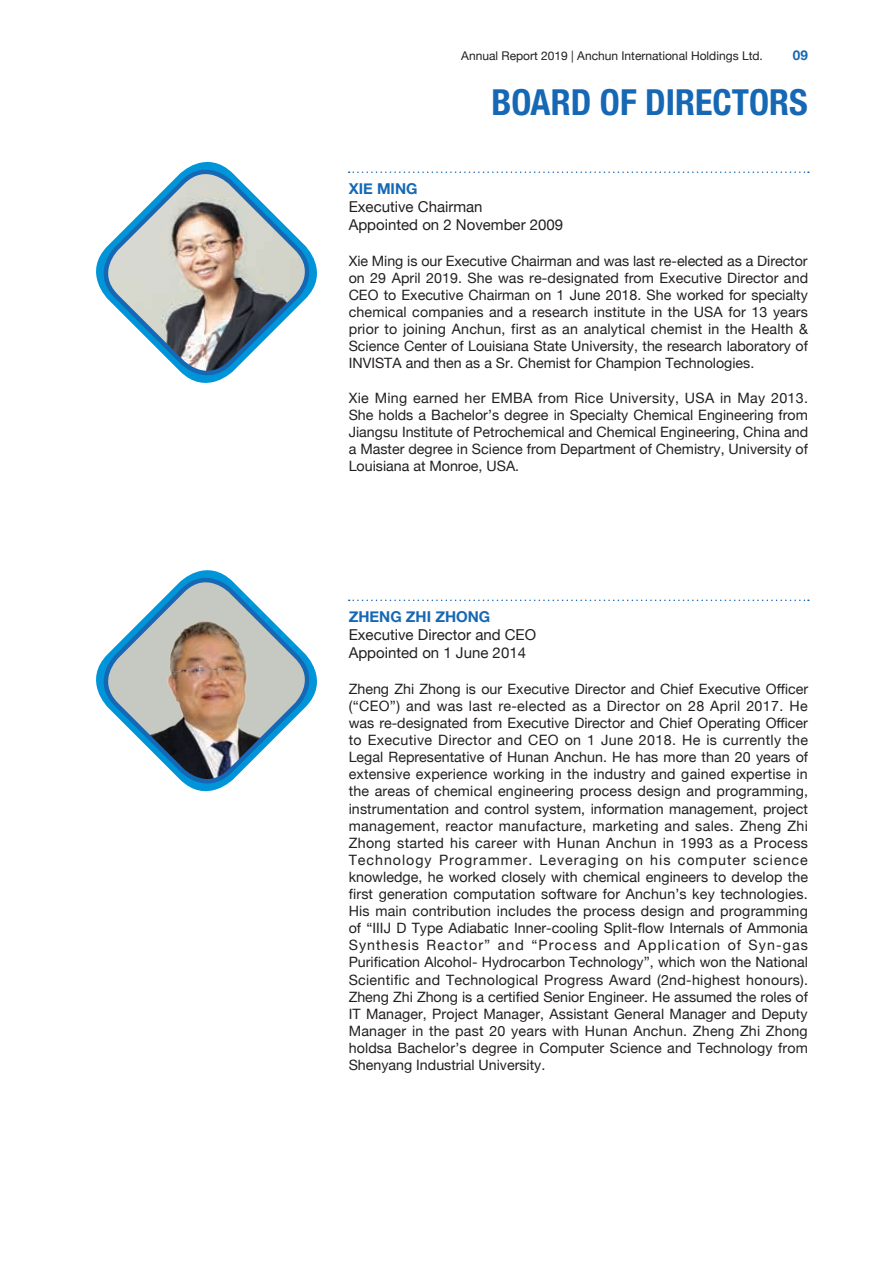
<style>
.page{position:relative;width:893px;height:1263px;background:#fff}
.page>*{position:absolute;margin:0;border:0;box-sizing:border-box;transform-origin:0 0}
.t1{font:700 condensed 36px "Helvetica Neue LT Std";color:#1768b4}
.t2{font:15px "Helvetica Neue";color:#231f20}
.t3{font:700 15px "Helvetica Neue";color:#1768b4}
.t4{font:14.25px/17.1px "Helvetica Neue";color:#231f20;text-align:justify}
.t5{font:700 13.5px "Helvetica Neue";color:#1768b4}
.t6{font:12px "Helvetica Neue";color:#231f20}
</style>
<div class="page">
<svg style="left:96px;top:162px;width:221px;height:221px"></svg>
<svg style="left:96px;top:570px;width:221px;height:222px"></svg>
<svg style="left:349px;top:599px;width:460px;height:2px"></svg>
<svg style="left:349px;top:171px;width:460px;height:2px"></svg>
<p class="t6" style="left:461px;top:45px;width:303px">Annual Report 2019 | Anchun International Holdings Ltd.</p>
<p class="t5" style="left:793px;top:43px;width:17px">09</p>
<h1 class="t1" style="left:491px;top:80px;width:318px">BOARD OF DIRECTORS</h1>
<p class="t3" style="left:349px;top:175px;width:70px">XIE MING</p>
<p class="t2" style="left:349px;top:194px;width:135px">Executive Chairman</p>
<p class="t2" style="left:349px;top:212px;width:216px">Appointed on 2 November 2009</p>
<p class="t4" style="left:349px;top:251px;width:461px">Xie Ming is our Executive Chairman and was last re-elected as a Director on 29 April 2019. She was re-designated from Executive Director and CEO to Executive Chairman on 1 June 2018. She worked for specialty chemical companies and a research institute in the USA for 13 years prior to joining Anchun, first as an analytical chemist in the Health &amp; Science Center of Louisiana State University, the research laboratory of INVISTA and then as a Sr. Chemist for Champion Technologies.</p>
<p class="t4" style="left:349px;top:388px;width:461px">Xie Ming earned her EMBA from Rice University, USA in May 2013.<br>She holds a Bachelor’s degree in Specialty Chemical Engineering from Jiangsu Institute of Petrochemical and Chemical Engineering, China and a Master degree in Science from Department of Chemistry, University of Louisiana at Monroe, USA.</p>
<p class="t3" style="left:349px;top:603px;width:143px">ZHENG ZHI ZHONG</p>
<p class="t2" style="left:349px;top:622px;width:189px">Executive Director and CEO</p>
<p class="t2" style="left:349px;top:640px;width:179px">Appointed on 1 June 2014</p>
<p class="t4" style="left:349px;top:679px;width:461px">Zheng Zhi Zhong is our Executive Director and Chief Executive Officer (“CEO”) and was last re-elected as a Director on 28 April 2017. He was re-designated from Executive Director and Chief Operating Officer to Executive Director and CEO on 1 June 2018. He is currently the Legal Representative of Hunan Anchun. He has more than 20 years of extensive experience working in the industry and gained expertise in the areas of chemical engineering process design and programming, instrumentation and control system, information management, project management, reactor manufacture, marketing and sales. Zheng Zhi Zhong started his career with Hunan Anchun in 1993 as a Process Technology Programmer. Leveraging on his computer science knowledge, he worked closely with chemical engineers to develop the first generation computation software for Anchun’s key technologies.<br>His main contribution includes the process design and programming of “IIIJ D Type Adiabatic Inner-cooling Split-flow Internals of Ammonia Synthesis Reactor” and “Process and Application of Syn-gas Purification Alcohol- Hydrocarbon Technology”, which won the National Scientific and Technological Progress Award (2nd-highest honours).<br>Zheng Zhi Zhong is a certified Senior Engineer. He assumed the roles of IT Manager, Project Manager, Assistant General Manager and Deputy Manager in the past 20 years with Hunan Anchun. Zheng Zhi Zhong holdsa Bachelor’s degree in Computer Science and Technology from Shenyang Industrial University.</p>
</div>
